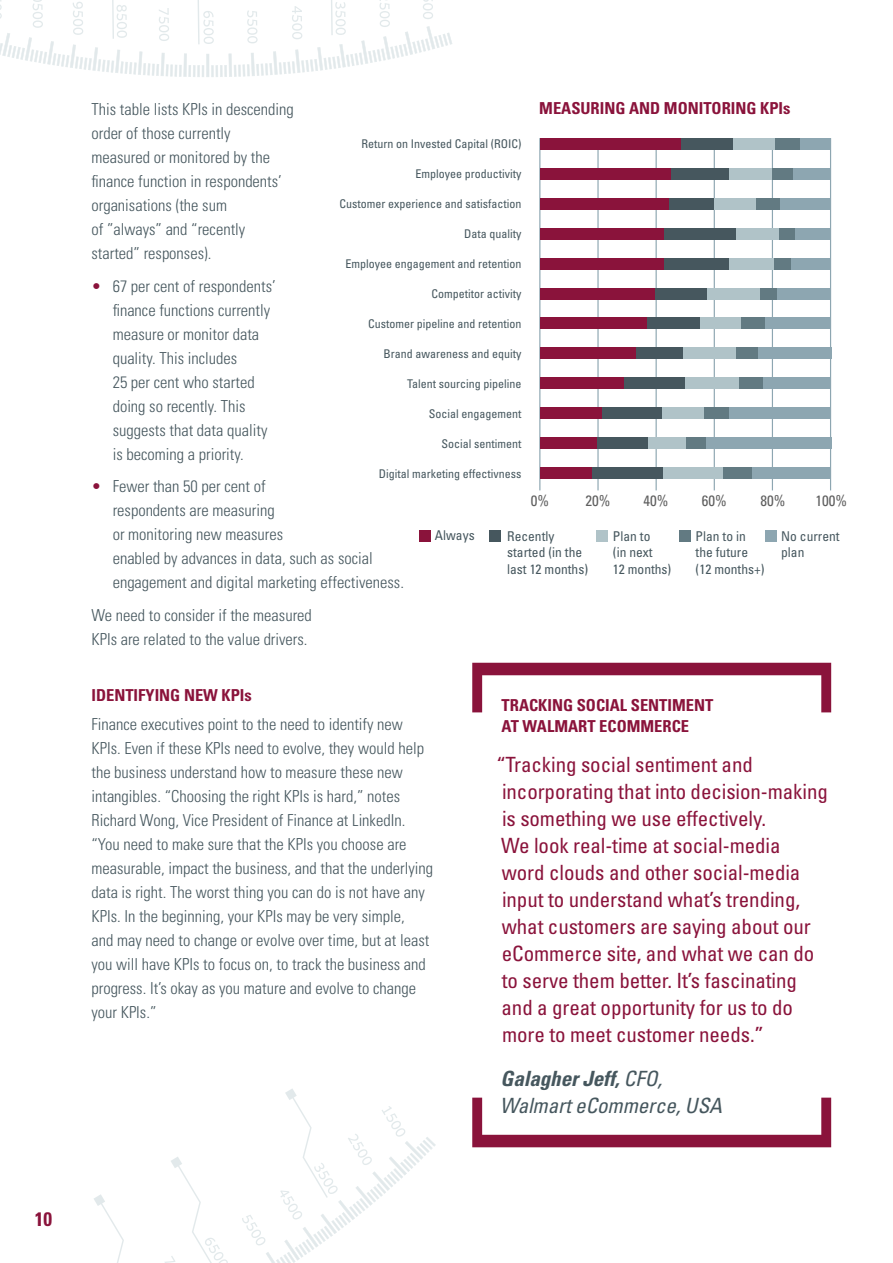
<style>
.page{position:relative;width:893px;height:1263px;background:#fff}
.page>*{position:absolute;margin:0;border:0;box-sizing:border-box;transform-origin:0 0}
.t1{font:condensed 21px/27px "Univers LT Std";letter-spacing:-.005em;color:#8a133b}
.t2{font:italic condensed 21px/27px "Univers LT Std";letter-spacing:-.005em;color:#46575e}
.t3{font:700 condensed 19.5px "Univers LT Std";color:#8a133b}
.t4{font:300 condensed 16.5px/24px "Univers LT Std";color:#46575e}
.t5{font:700 condensed 16.5px/21px "Univers LT Std";color:#8a133b}
.t6{font:condensed 15px "Univers LT Std";color:#5f5f5f}
.t7{font:condensed 13.5px/16.2px "Univers LT Std";color:#46575e}
.t8{font:condensed 12px "Univers LT Std";color:#46575e}
.s1{color:#8a133b}
.s2{font-weight:700}
</style>
<div class="page">
<svg style="left:0;top:0;width:452px;height:77px"></svg>
<svg style="left:242px;top:1089px;width:194px;height:174px"></svg>
<svg style="left:165px;top:1157px;width:63px;height:106px"></svg>
<svg style="left:94px;top:1194px;width:30px;height:69px"></svg>
<svg style="left:472px;top:663px;width:359px;height:49px"></svg>
<svg style="left:472px;top:1097px;width:359px;height:50px"></svg>
<div style="left:419px;top:530px;width:12px;height:12px;background:#8a133b"></div>
<hr style="left:597px;top:138px;width:2px;height:352px;background:#8da6b1">
<hr style="left:539px;top:138px;width:1px;height:352px;background:#8da6b1">
<hr style="left:656px;top:138px;width:1px;height:352px;background:#8da6b1">
<hr style="left:714px;top:138px;width:1px;height:352px;background:#8da6b1">
<hr style="left:772px;top:138px;width:1px;height:352px;background:#8da6b1">
<hr style="left:830px;top:138px;width:1px;height:352px;background:#8da6b1">
<div style="left:663px;top:258px;width:67px;height:12px;background:#46575e"></div>
<div style="left:730px;top:258px;width:44px;height:12px;background:#b0c3c8"></div>
<div style="left:774px;top:258px;width:18px;height:12px;background:#627a82"></div>
<div style="left:792px;top:258px;width:39px;height:12px;background:#8da6b1"></div>
<div style="left:540px;top:258px;width:123px;height:12px;background:#8a133b"></div>
<div style="left:624px;top:377px;width:61px;height:12px;background:#46575e"></div>
<div style="left:685px;top:377px;width:54px;height:12px;background:#b0c3c8"></div>
<div style="left:739px;top:377px;width:24px;height:12px;background:#627a82"></div>
<div style="left:763px;top:377px;width:68px;height:12px;background:#8da6b1"></div>
<div style="left:540px;top:377px;width:84px;height:12px;background:#8a133b"></div>
<div style="left:669px;top:198px;width:45px;height:12px;background:#46575e"></div>
<div style="left:714px;top:198px;width:42px;height:12px;background:#b0c3c8"></div>
<div style="left:756px;top:198px;width:25px;height:12px;background:#627a82"></div>
<div style="left:781px;top:198px;width:50px;height:12px;background:#8da6b1"></div>
<div style="left:540px;top:198px;width:129px;height:12px;background:#8a133b"></div>
<div style="left:647px;top:317px;width:53px;height:12px;background:#46575e"></div>
<div style="left:700px;top:317px;width:41px;height:12px;background:#b0c3c8"></div>
<div style="left:741px;top:317px;width:24px;height:12px;background:#627a82"></div>
<div style="left:765px;top:317px;width:65px;height:12px;background:#8da6b1"></div>
<div style="left:540px;top:317px;width:107px;height:12px;background:#8a133b"></div>
<div style="left:597px;top:437px;width:51px;height:12px;background:#46575e"></div>
<div style="left:648px;top:437px;width:38px;height:12px;background:#b0c3c8"></div>
<div style="left:686px;top:437px;width:20px;height:12px;background:#627a82"></div>
<div style="left:706px;top:437px;width:125px;height:12px;background:#8da6b1"></div>
<div style="left:540px;top:437px;width:57px;height:12px;background:#8a133b"></div>
<div style="left:671px;top:168px;width:59px;height:12px;background:#46575e"></div>
<div style="left:730px;top:168px;width:42px;height:12px;background:#b0c3c8"></div>
<div style="left:772px;top:168px;width:22px;height:12px;background:#627a82"></div>
<div style="left:794px;top:168px;width:37px;height:12px;background:#8da6b1"></div>
<div style="left:540px;top:168px;width:131px;height:12px;background:#8a133b"></div>
<div style="left:655px;top:288px;width:52px;height:11px;background:#46575e"></div>
<div style="left:707px;top:288px;width:53px;height:11px;background:#b0c3c8"></div>
<div style="left:760px;top:288px;width:18px;height:11px;background:#627a82"></div>
<div style="left:778px;top:288px;width:53px;height:11px;background:#8da6b1"></div>
<div style="left:540px;top:288px;width:115px;height:11px;background:#8a133b"></div>
<div style="left:602px;top:407px;width:60px;height:12px;background:#46575e"></div>
<div style="left:662px;top:407px;width:42px;height:12px;background:#b0c3c8"></div>
<div style="left:704px;top:407px;width:26px;height:12px;background:#627a82"></div>
<div style="left:730px;top:407px;width:101px;height:12px;background:#8da6b1"></div>
<div style="left:540px;top:407px;width:62px;height:12px;background:#8a133b"></div>
<div style="left:663px;top:228px;width:74px;height:12px;background:#46575e"></div>
<div style="left:737px;top:228px;width:42px;height:12px;background:#b0c3c8"></div>
<div style="left:779px;top:228px;width:17px;height:12px;background:#627a82"></div>
<div style="left:796px;top:228px;width:35px;height:12px;background:#8da6b1"></div>
<div style="left:540px;top:228px;width:123px;height:12px;background:#8a133b"></div>
<div style="left:636px;top:347px;width:47px;height:12px;background:#46575e"></div>
<div style="left:683px;top:347px;width:53px;height:12px;background:#b0c3c8"></div>
<div style="left:736px;top:347px;width:22px;height:12px;background:#627a82"></div>
<div style="left:758px;top:347px;width:73px;height:12px;background:#8da6b1"></div>
<div style="left:540px;top:347px;width:96px;height:12px;background:#8a133b"></div>
<div style="left:592px;top:467px;width:71px;height:12px;background:#46575e"></div>
<div style="left:663px;top:467px;width:60px;height:12px;background:#b0c3c8"></div>
<div style="left:723px;top:467px;width:29px;height:12px;background:#627a82"></div>
<div style="left:752px;top:467px;width:79px;height:12px;background:#8da6b1"></div>
<div style="left:540px;top:467px;width:52px;height:12px;background:#8a133b"></div>
<div style="left:489px;top:530px;width:12px;height:12px;background:#46575e"></div>
<div style="left:765px;top:530px;width:12px;height:12px;background:#8da6b1"></div>
<div style="left:679px;top:530px;width:12px;height:12px;background:#627a82"></div>
<div style="left:540px;top:138px;width:141px;height:12px;background:#8a133b"></div>
<div style="left:733px;top:138px;width:42px;height:12px;background:#b0c3c8"></div>
<div style="left:799px;top:138px;width:32px;height:12px;background:#8da6b1"></div>
<div style="left:775px;top:138px;width:24px;height:12px;background:#627a82"></div>
<div style="left:681px;top:138px;width:52px;height:12px;background:#46575e"></div>
<div style="left:596px;top:530px;width:12px;height:12px;background:#b0c3c8"></div>
<p class="t3" style="left:35px;top:1207px;width:19px">10</p>
<p class="t5" style="left:539px;top:98px;width:253px">MEASURING AND MONITORING KPIs</p>
<p class="t4" style="left:91px;top:97px;width:204px">This table lists KPIs in descending order of those currently<br>measured or monitored by the finance function in respondents’ organisations (the sum<br>of ”always” and “recently started” responses).</p>
<p class="t4" style="left:113px;top:274px;width:165px;text-indent:-21px"><span class="s1">•</span> 67 per cent of respondents’ finance functions currently measure or monitor data quality. This includes<br>25 per cent who started doing so recently. This suggests that data quality is becoming a priority.</p>
<p class="t4" style="left:113px;top:474px;width:293px;text-indent:-21px"><span class="s1">•</span> Fewer than 50 per cent of<br>respondents are measuring<br>or monitoring new measures<br>enabled by advances in data, such as social engagement and digital marketing effectiveness.</p>
<p class="t4" style="left:91px;top:603px;width:222px">We need to consider if the measured<br>KPIs are related to the value drivers.</p>
<p class="t8" style="left:362px;top:136px;width:162px">Return on Invested Capital (ROIC)</p>
<p class="t8" style="left:416px;top:166px;width:107px">Employee productivity</p>
<p class="t8" style="left:340px;top:196px;width:183px">Customer experience and satisfaction</p>
<p class="t8" style="left:464px;top:226px;width:59px">Data quality</p>
<p class="t8" style="left:346px;top:256px;width:177px">Employee engagement and retention</p>
<p class="t8" style="left:432px;top:286px;width:91px">Competitor activity</p>
<p class="t8" style="left:368px;top:316px;width:155px">Customer pipeline and retention</p>
<p class="t8" style="left:384px;top:346px;width:139px">Brand awareness and equity</p>
<p class="t8" style="left:407px;top:376px;width:116px">Talent sourcing pipeline</p>
<p class="t8" style="left:429px;top:406px;width:94px">Social engagement</p>
<p class="t8" style="left:442px;top:436px;width:81px">Social sentiment</p>
<p class="t8" style="left:379px;top:466px;width:144px">Digital marketing effectivness</p>
<p class="t6" style="left:531px;top:492px;width:20px">0%</p>
<p class="t6" style="left:585px;top:492px;width:26px">20%</p>
<p class="t6" style="left:644px;top:492px;width:26px">40%</p>
<p class="t6" style="left:702px;top:492px;width:26px">60%</p>
<p class="t6" style="left:760px;top:492px;width:26px">80%</p>
<p class="t6" style="left:815px;top:492px;width:33px">100%</p>
<p class="t7" style="left:435px;top:527px;width:41px">Always</p>
<p class="t7" style="left:613px;top:528px;width:60px">Plan to<br>(in next<br>12 months)</p>
<p class="t7" style="left:696px;top:528px;width:70px">Plan to in the future (12 months+)</p>
<p class="t7" style="left:781px;top:528px;width:60px">No current plan</p>
<p class="t7" style="left:507px;top:528px;width:82px">Recently started (in the last 12 months)</p>
<p class="t5" style="left:91px;top:685px;width:162px">IDENTIFYING NEW KPIs</p>
<p class="t4" style="left:91px;top:712px;width:343px">Finance executives point to the need to identify new KPIs. Even if these KPIs need to evolve, they would help the business understand how to measure these new intangibles. “Choosing the right KPIs is hard,” notes Richard Wong, Vice President of Finance at LinkedIn. “You need to make sure that the KPIs you choose are measurable, impact the business, and that the underlying data is right. The worst thing you can do is not have any KPIs. In the beginning, your KPIs may be very simple,<br>and may need to change or evolve over time, but at least you will have KPIs to focus on, to track the business and progress. It’s okay as you mature and evolve to change your KPIs.”</p>
<p class="t5" style="left:502px;top:695px;width:213px">TRACKING SOCIAL SENTIMENT<br>AT WALMART ECOMMERCE</p>
<p class="t1" style="left:496px;top:751px;width:333px">“Tracking social sentiment and incorporating that into decision-making is something we use effectively.<br>We look real-time at social-media<br>word clouds and other social-media input to understand what’s trending, what customers are saying about our eCommerce site, and what we can do to serve them better. It’s fascinating and a great opportunity for us to do more to meet customer needs.”</p>
<p class="t2" style="left:500px;top:1065px;width:224px"><span class="s2">Galagher Jeff,</span> CFO,<br>Walmart eCommerce, USA</p>
</div>
